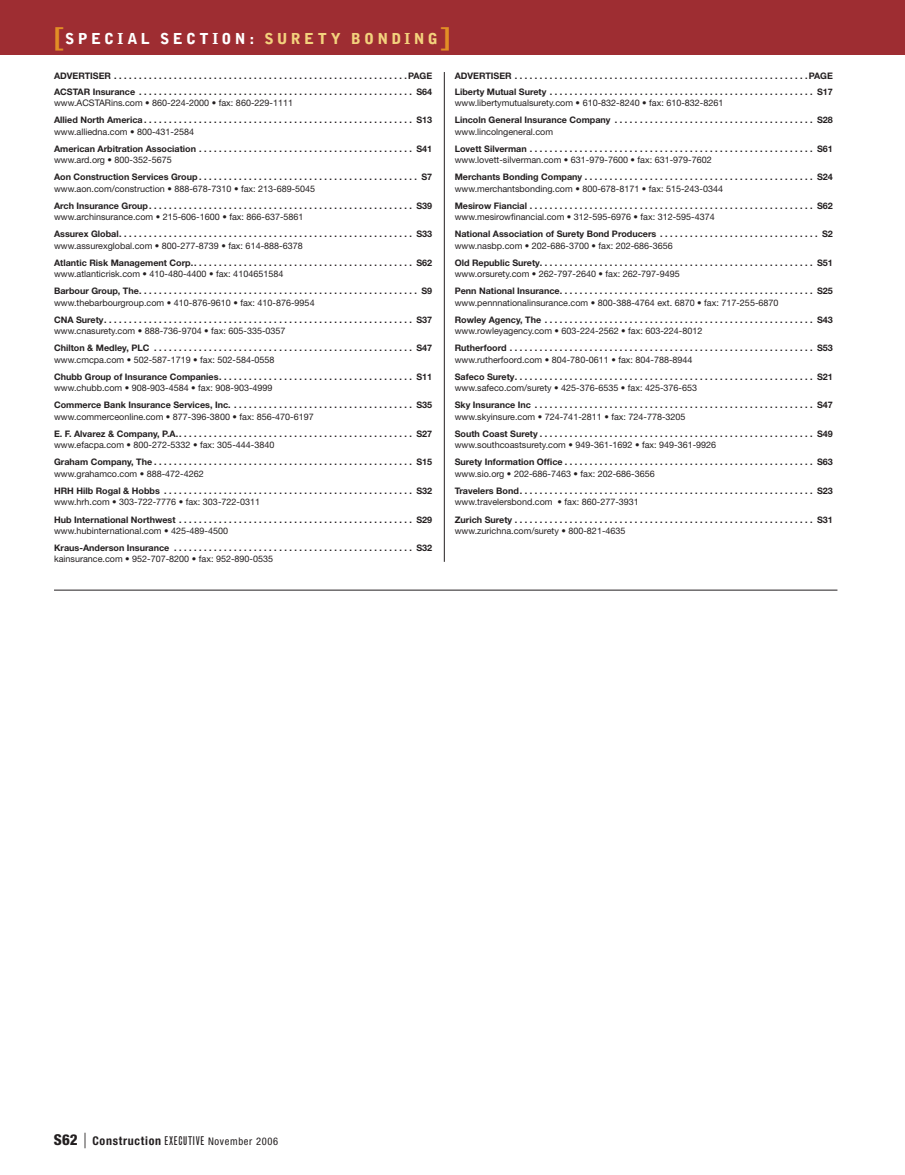
<style>
.page{position:relative;width:905px;height:1175px;background:#fff}
.page>*{position:absolute;margin:0;border:0;box-sizing:border-box;transform-origin:0 0}
.t1{font:900 15px "Bell Gothic";letter-spacing:.22em;color:#fff}
.t2{font:700 condensed 12px "Helvetica Neue";letter-spacing:.06em;color:#231f20}
.t3{font:700 9px/15.8px "Helvetica Neue";color:#231f20}
.t4{font:9px "Helvetica Neue";color:#231f20}
.s1{font-size:27px;color:#e28e25}
.s2{color:#f3d27d}
.s3{font-weight:800;font-size:15px}
.s4{font-weight:100;font-size:21px}
.s5{font-family:"Grotesque";font-weight:400;font-stretch:extra-condensed}
.s6{font-weight:400;font-size:10.5px}
</style>
<div class="page">
<div style="left:0;top:0;width:904px;height:54px;background:#9e2d32"></div>
<hr style="left:54px;top:590px;width:783px;height:1px;background:#231f20">
<hr style="left:444px;top:72px;width:1px;height:490px;background:#231f20">
<h1 class="t1" style="left:54px;top:30px;width:398px"><span class="s1">[</span>SPECIAL SECTION: <span class="s2">SURETY BONDING</span><span class="s1">]</span></h1>
<p class="t3" style="left:54px;top:68px;width:380px">ADVERTISER. .......................................................... PAGE<br>ACSTARInsurance. ....................................................... S64</p>
<p class="t4" style="left:54px;top:97px;width:240px">www.ACSTARins.com • 860-224-2000 • fax: 860-229-1111</p>
<p class="t3" style="left:54px;top:112px;width:379px">AlliedNorthAmerica....................................................... S13</p>
<p class="t4" style="left:54px;top:126px;width:142px">www.alliedna.com • 800-431-2584</p>
<p class="t3" style="left:54px;top:141px;width:380px">AmericanArbitrationAssociation. ........................................... S41</p>
<p class="t4" style="left:54px;top:154px;width:119px">www.ard.org • 800-352-5675</p>
<p class="t3" style="left:54px;top:169px;width:379px">AonConstructionServicesGroup............................................. S7</p>
<p class="t4" style="left:54px;top:183px;width:263px">www.aon.com/construction • 888-678-7310 • fax: 213-689-5045</p>
<p class="t3" style="left:54px;top:198px;width:380px">ArchInsuranceGroup...................................................... S39</p>
<p class="t4" style="left:54px;top:211px;width:251px">www.archinsurance.com • 215-606-1600 • fax: 866-637-5861</p>
<p class="t3" style="left:54px;top:226px;width:379px">AssurexGlobal............................................................ S33</p>
<p class="t4" style="left:54px;top:240px;width:250px">www.assurexglobal.com • 800-277-8739 • fax: 614-888-6378</p>
<p class="t3" style="left:54px;top:255px;width:379px">AtlanticRiskManagementCorp.............................................. S62</p>
<p class="t4" style="left:54px;top:268px;width:231px">www.atlanticrisk.com • 410-480-4400 • fax: 4104651584</p>
<p class="t3" style="left:54px;top:283px;width:380px">BarbourGroup,The......................................................... S9</p>
<p class="t4" style="left:54px;top:297px;width:262px">www.thebarbourgroup.com • 410-876-9610 • fax: 410-876-9954</p>
<p class="t3" style="left:54px;top:312px;width:380px">CNASurety............................................................... S37</p>
<p class="t4" style="left:54px;top:325px;width:233px">www.cnasurety.com • 888-736-9704 • fax: 605-335-0357</p>
<p class="t3" style="left:54px;top:340px;width:379px">Chilton&amp;Medley,PLC. .................................................... S47</p>
<p class="t4" style="left:54px;top:354px;width:222px">www.cmcpa.com • 502-587-1719 • fax: 502-584-0558</p>
<p class="t3" style="left:54px;top:369px;width:380px">ChubbGroupofInsuranceCompanies........................................ S11</p>
<p class="t4" style="left:54px;top:382px;width:220px">www.chubb.com • 908-903-4584 • fax: 908-903-4999</p>
<p class="t3" style="left:54px;top:397px;width:380px">CommerceBankInsuranceServices,Inc.. .................................... S35</p>
<p class="t4" style="left:54px;top:411px;width:261px">www.commerceonline.com • 877-396-3800 • fax: 856-470-6197</p>
<p class="t3" style="left:54px;top:426px;width:379px">E. F. Alvarez&amp;Company,P.A................................................. S27</p>
<p class="t4" style="left:54px;top:439px;width:222px">www.efacpa.com • 800-272-5332 • fax: 305-444-3840</p>
<p class="t3" style="left:54px;top:454px;width:380px">GrahamCompany,The. .................................................... S15</p>
<p class="t4" style="left:54px;top:468px;width:151px">www.grahamco.com • 888-472-4262</p>
<p class="t3" style="left:54px;top:483px;width:380px">HRHHilbRogal&amp;Hobbs. .................................................. S32</p>
<p class="t4" style="left:54px;top:496px;width:207px">www.hrh.com • 303-722-7776 • fax: 303-722-0311</p>
<p class="t3" style="left:54px;top:511px;width:380px">HubInternationalNorthwest. ............................................... S29</p>
<p class="t4" style="left:54px;top:525px;width:176px">www.hubinternational.com • 425-489-4500</p>
<p class="t3" style="left:54px;top:540px;width:380px">Kraus-AndersonInsurance. ................................................ S32</p>
<p class="t4" style="left:54px;top:553px;width:220px">kainsurance.com • 952-707-8200 • fax: 952-890-0535</p>
<p class="t3" style="left:454px;top:68px;width:380px">ADVERTISER. .......................................................... PAGE<br>LibertyMutualSurety. ..................................................... S17</p>
<p class="t4" style="left:454px;top:97px;width:270px">www.libertymutualsurety.com • 610-832-8240 • fax: 610-832-8261</p>
<p class="t3" style="left:455px;top:112px;width:379px">LincolnGeneralInsuranceCompany. ........................................ S28</p>
<p class="t4" style="left:454px;top:126px;width:100px">www.lincolngeneral.com</p>
<p class="t3" style="left:454px;top:141px;width:380px">LovettSilverman. ......................................................... S61</p>
<p class="t4" style="left:454px;top:154px;width:258px">www.lovett-silverman.com • 631-979-7600 • fax: 631-979-7602</p>
<p class="t3" style="left:454px;top:169px;width:380px">MerchantsBondingCompany. .............................................. S24</p>
<p class="t4" style="left:454px;top:183px;width:270px">www.merchantsbonding.com • 800-678-8171 • fax: 515-243-0344</p>
<p class="t3" style="left:455px;top:198px;width:379px">MesirowFiancial. ......................................................... S62</p>
<p class="t4" style="left:454px;top:211px;width:261px">www.mesirowfinancial.com • 312-595-6976 • fax: 312-595-4374</p>
<p class="t3" style="left:455px;top:226px;width:379px">NationalAssociationofSuretyBondProducers. ................................ S2</p>
<p class="t4" style="left:454px;top:240px;width:219px">www.nasbp.com • 202-686-3700 • fax: 202-686-3656</p>
<p class="t3" style="left:454px;top:255px;width:89px">Old Republic Surety.......................................................</p>
<p class="t3" style="left:817px;top:255px;width:17px">S51</p>
<p class="t4" style="left:454px;top:268px;width:226px">www.orsurety.com • 262-797-2640 • fax: 262-797-9495</p>
<p class="t3" style="left:455px;top:283px;width:379px">PennNationalInsurance.................................................... S25</p>
<p class="t4" style="left:454px;top:297px;width:325px">www.pennnationalinsurance.com • 800-388-4764 ext. 6870 • fax: 717-255-6870</p>
<p class="t3" style="left:454px;top:312px;width:380px">RowleyAgency,The. ...................................................... S43</p>
<p class="t4" style="left:454px;top:325px;width:249px">www.rowleyagency.com • 603-224-2562 • fax: 603-224-8012</p>
<p class="t3" style="left:454px;top:340px;width:380px">Rutherfoord. ............................................................. S53</p>
<p class="t4" style="left:454px;top:354px;width:239px">www.rutherfoord.com • 804-780-0611 • fax: 804-788-8944</p>
<p class="t3" style="left:455px;top:369px;width:379px">SafecoSurety............................................................. S21</p>
<p class="t4" style="left:454px;top:382px;width:244px">www.safeco.com/surety • 425-376-6535 • fax: 425-376-653</p>
<p class="t3" style="left:455px;top:397px;width:379px">SkyInsuranceInc. ........................................................ S47</p>
<p class="t4" style="left:454px;top:411px;width:232px">www.skyinsure.com • 724-741-2811 • fax: 724-778-3205</p>
<p class="t3" style="left:455px;top:426px;width:379px">SouthCoastSurety. ....................................................... S49</p>
<p class="t4" style="left:454px;top:439px;width:263px">www.southcoastsurety.com • 949-361-1692 • fax: 949-361-9926</p>
<p class="t3" style="left:455px;top:454px;width:379px">SuretyInformationOffice. .................................................. S63</p>
<p class="t4" style="left:454px;top:468px;width:201px">www.sio.org • 202-686-7463 • fax: 202-686-3656</p>
<p class="t3" style="left:455px;top:483px;width:379px">TravelersBond............................................................ S23</p>
<p class="t4" style="left:454px;top:496px;width:186px">www.travelersbond.com • fax: 860-277-3931</p>
<p class="t3" style="left:454px;top:511px;width:380px">ZurichSurety. ............................................................ S31</p>
<p class="t4" style="left:454px;top:525px;width:172px">www.zurichna.com/surety • 800-821-4635</p>
<h2 class="t2" style="left:54px;top:1133px;width:225px"><span class="s3">S62</span> <span class="s4">|</span> Construction <span class="s5">EXECUTIVE</span> <span class="s6">November 2006</span></h2>
</div>
